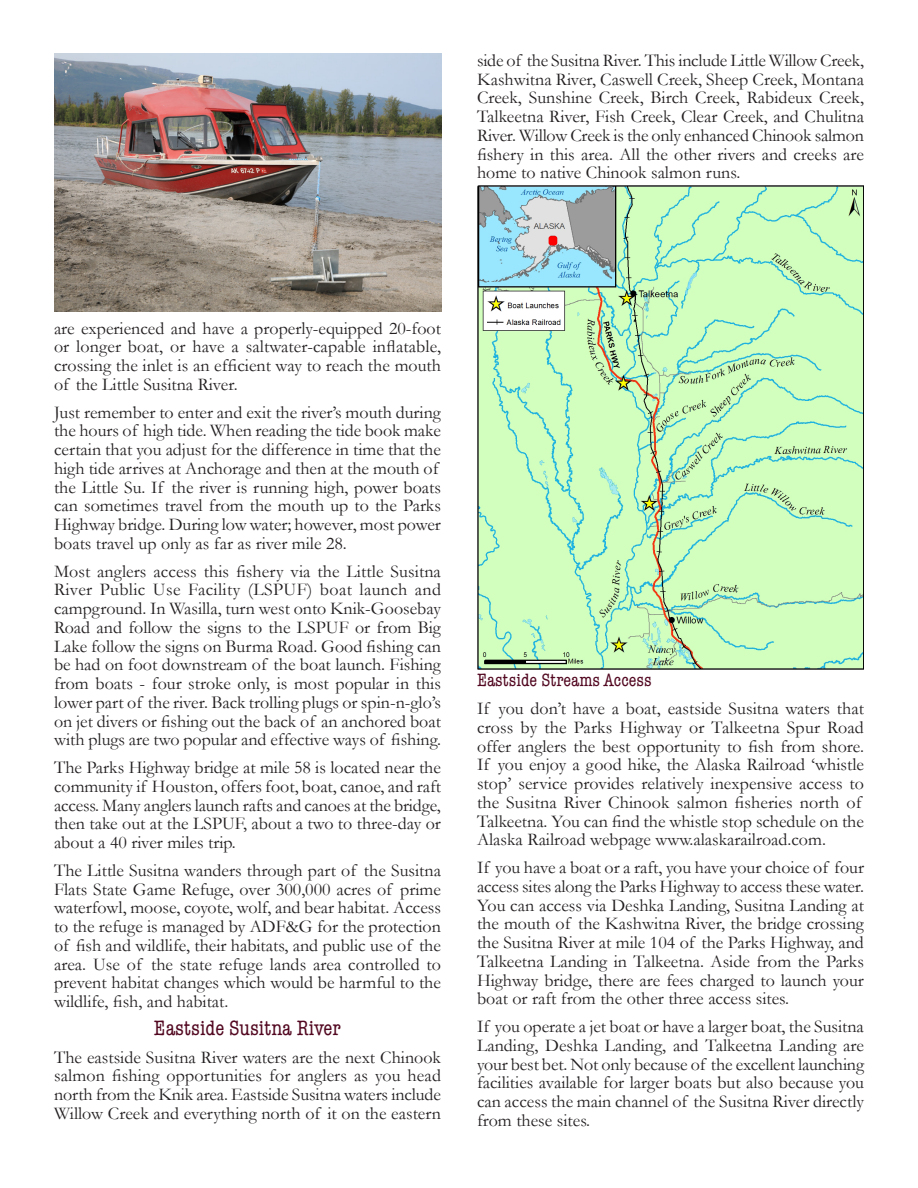
<style>
.page{position:relative;width:918px;height:1188px;background:#fff}
.page>*{position:absolute;margin:0;border:0;box-sizing:border-box;transform-origin:0 0}
.Subhead_1{font:condensed 21px "American Typewriter ITC Pro";color:#520820}
.Subhead_1-2{font:18px/18.8px "Garamond";color:#231f20;text-align:justify}
.Subhead_1-3{font:condensed 18px "American Typewriter ITC Pro";color:#520820}
</style>
<div class="page">
<img style="left:54px;top:54px;width:387px;height:258px">
<img style="left:477px;top:186px;width:387px;height:484px">
<p class="Subhead_1-2" style="left:477px;top:50px;width:389px">side of the Susitna River. This include Little Willow Creek, Kashwitna River, Caswell Creek, Sheep Creek, Montana Creek, Sunshine Creek, Birch Creek, Rabideux Creek, Talkeetna River, Fish Creek, Clear Creek, and Chulitna River. Willow Creek is the only enhanced Chinook salmon fishery in this area. All the other rivers and creeks are home to native Chinook salmon runs.</p>
<p class="Subhead_1-2" style="left:54px;top:318px;width:389px">are experienced and have a properly-equipped 20-foot or longer boat, or have a saltwater-capable inflatable, crossing the inlet is an efficient way to reach the mouth of the Little Susitna River.</p>
<p class="Subhead_1-2" style="left:54px;top:402px;width:389px;text-align:left">Just remember to enter and exit the river’s mouth during the hours of high tide. When reading the tide book make certain that you adjust for the difference in time that the high tide arrives at Anchorage and then at the mouth of the Little Su. If the river is running high, power boats can sometimes travel from the mouth up to the Parks Highway bridge. During low water; however, most power boats travel up only as far as river mile 28.</p>
<p class="Subhead_1-2" style="left:54px;top:561px;width:389px">Most anglers access this fishery via the Little Susitna River Public Use Facility (LSPUF) boat launch and campground. In Wasilla, turn west onto Knik-Goosebay Road and follow the signs to the LSPUF or from Big Lake follow the signs on Burma Road. Good fishing can be had on foot downstream of the boat launch. Fishing from boats - four stroke only, is most popular in this lower part of the river. Back trolling plugs or spin-n-glo’s on jet divers or fishing out the back of an anchored boat with plugs are two popular and effective ways of fishing.</p>
<p class="Subhead_1-2" style="left:54px;top:758px;width:389px">The Parks Highway bridge at mile 58 is located near the community if Houston, offers foot, boat, canoe, and raft access. Many anglers launch rafts and canoes at the bridge, then take out at the LSPUF, about a two to three-day or about a 40 river miles trip.</p>
<p class="Subhead_1-2" style="left:54px;top:860px;width:389px">The Little Susitna wanders through part of the Susitna Flats State Game Refuge, over 300,000 acres of prime waterfowl, moose, coyote, wolf, and bear habitat. Access to the refuge is managed by ADF&amp;G for the protection of fish and wildlife, their habitats, and public use of the area. Use of the state refuge lands area controlled to prevent habitat changes which would be harmful to the wildlife, fish, and habitat.</p>
<p class="Subhead_1" style="left:154px;top:1016px;width:189px">Eastside Susitna River</p>
<p class="Subhead_1-2" style="left:54px;top:1047px;width:389px">The eastside Susitna River waters are the next Chinook salmon fishing opportunities for anglers as you head north from the Knik area. Eastside Susitna waters include Willow Creek and everything north of it on the eastern</p>
<p class="Subhead_1-3" style="left:477px;top:670px;width:176px">Eastside Streams Access</p>
<p class="Subhead_1-2" style="left:477px;top:699px;width:389px;text-align:left">If you don’t have a boat, eastside Susitna waters that cross by the Parks Highway or Talkeetna Spur Road offer anglers the best opportunity to fish from shore.<br>If you enjoy a good hike, the Alaska Railroad ‘whistle stop’ service provides relatively inexpensive access to the Susitna River Chinook salmon fisheries north of Talkeetna. You can find the whistle stop schedule on the Alaska Railroad webpage www.alaskarailroad.com.</p>
<p class="Subhead_1-2" style="left:477px;top:858px;width:389px">If you have a boat or a raft, you have your choice of four access sites along the Parks Highway to access these water.<br>You can access via Deshka Landing, Susitna Landing at the mouth of the Kashwitna River, the bridge crossing the Susitna River at mile 104 of the Parks Highway, and Talkeetna Landing in Talkeetna. Aside from the Parks Highway bridge, there are fees charged to launch your boat or raft from the other three access sites.</p>
<p class="Subhead_1-2" style="left:477px;top:1017px;width:389px">If you operate a jet boat or have a larger boat, the Susitna Landing, Deshka Landing, and Talkeetna Landing are your best bet. Not only because of the excellent launching facilities available for larger boats but also because you can access the main channel of the Susitna River directly from these sites.</p>
</div>
